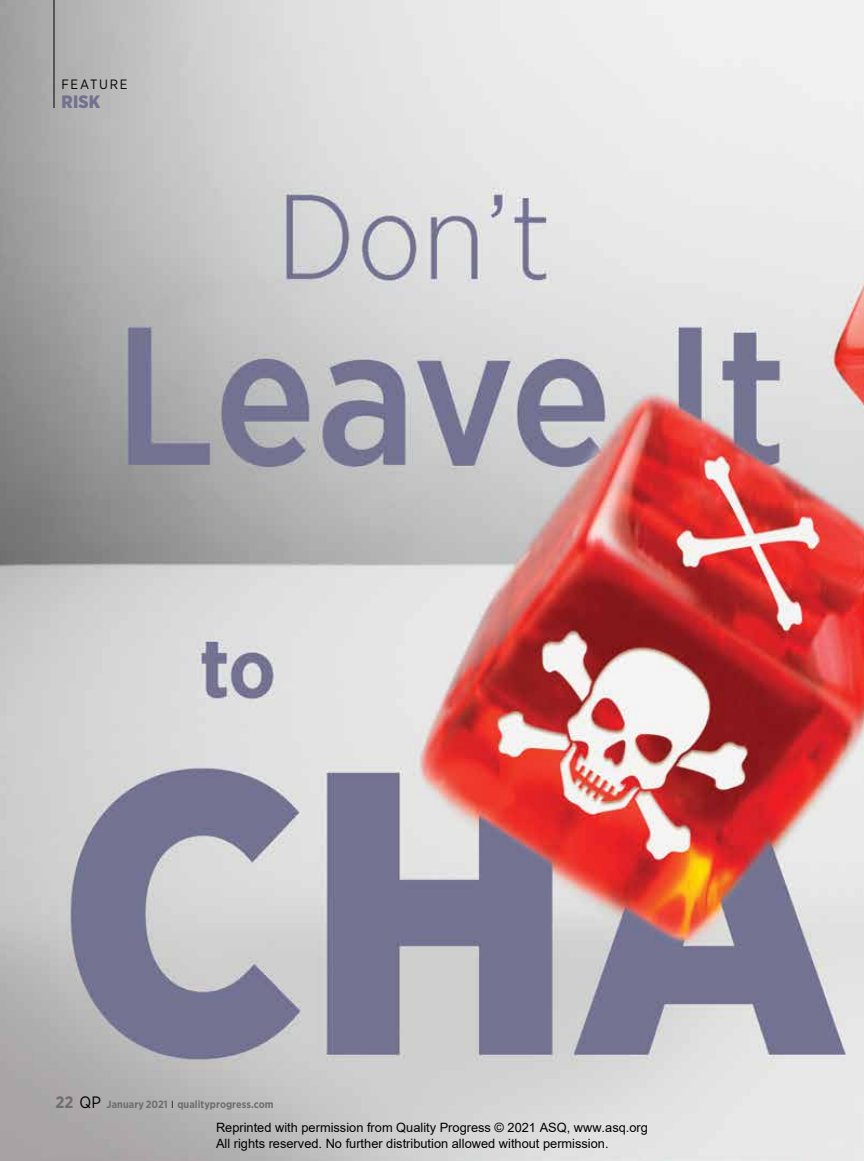
<style>
.page{position:relative;width:864px;height:1161px;background:#fff}
.page>*{position:absolute;margin:0;border:0;box-sizing:border-box;transform-origin:0 0}
.t1{font:900 18px "Gotham Narrow";color:#727290}
.t2{font:700 16.5px "Gotham Narrow";color:#6d6e71}
.t3{font:13.5px "Gotham Narrow";letter-spacing:.13em;color:#000}
.t4{font:12.75px/15.5px "Arial";color:#000}
.t5{font:700 10.5px "Gotham Narrow";letter-spacing:.005em;color:#6d6e71}
.s1{font-weight:400;color:#000}
.s2{color:#000}
</style>
<div class="page">
<img style="left:0;top:0;width:864px;height:1161px">
<hr style="left:54px;top:0;width:1px;height:108px;background:#000">
<p class="t3" style="left:62px;top:76px;width:68px">FEATURE</p>
<h1 class="t1" style="left:62px;top:90px;width:40px">RISK</h1>
<p class="t2" style="left:55px;top:1092px;width:47px">22 <span class="s1">QP</span></p>
<p class="t5" style="left:107px;top:1098px;width:169px">January 2021 <span class="s2">❘</span> qualityprogress.com</p>
<p class="t4" style="left:216px;top:1120px;width:433px">Reprinted with permission from Quality Progress © 2021 ASQ, www.asq.org<br>All rights reserved. No further distribution allowed without permission.</p>
</div>
